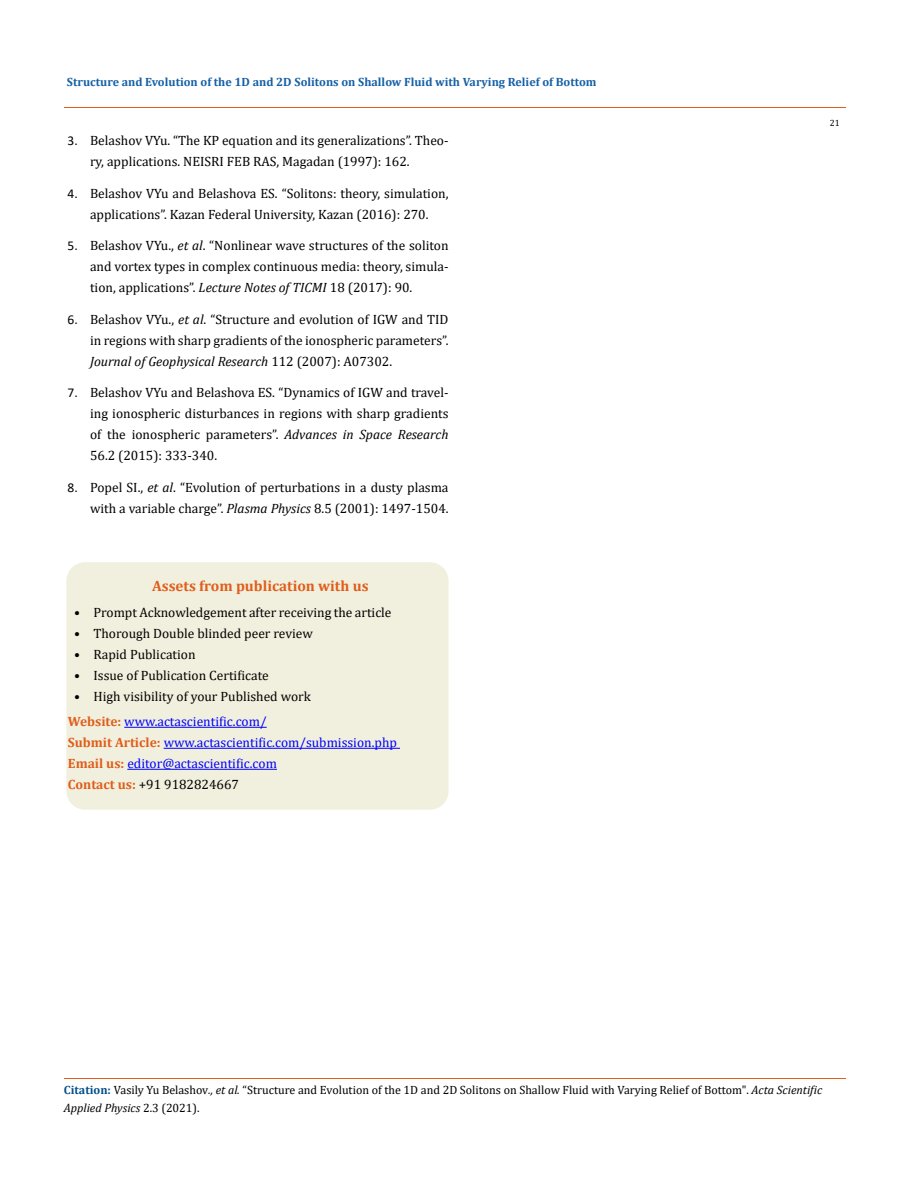
<style>
.page{position:relative;width:917px;height:1188px;background:#fff}
.page>*{position:absolute;margin:0;border:0;box-sizing:border-box;transform-origin:0 0}
.t1{font:700 15px "Cambria";color:#e05d1a}
.t2{font:13.5px/21px "Cambria";color:#000;text-align:justify}
.t3{font:13.5px/21px "Cambria";color:#00f}
.t4{font:12px/18px "Cambria";color:#000}
.t5{font:700 12px "Cambria";color:#1560a6}
.t6{font:9px "Cambria";color:#000}
.s1{font-family:"Calibri"}
.s2{font-style:italic}
.s3{font-weight:700;color:#e05d1a}
.s4{color:#000}
.s5{font-weight:700;color:#035089}
</style>
<div class="page">
<div style="left:67px;top:563px;width:381px;height:246px;background:#f1f0de;border-radius:18px"></div>
<div style="left:66px;top:562px;width:382px;height:248px;border:2px solid #f1f0de;border-radius:18px"></div>
<hr style="left:124px;top:727px;width:143px;height:1px;background:#00f">
<hr style="left:164px;top:748px;width:236px;height:1px;background:#00f">
<hr style="left:127px;top:769px;width:150px;height:1px;background:#00f">
<hr style="left:64px;top:108px;width:781px;height:1px;background:#e05d1a">
<hr style="left:64px;top:1078px;width:781px;height:1px;background:#e05d1a">
<p class="t5" style="left:67px;top:73px;width:531px">Structure and Evolution of the 1D and 2D Solitons on Shallow Fluid with Varying Relief of Bottom</p>
<p class="t2" style="left:90px;top:130px;width:360px;text-indent:-23px"><span class="s1">3.</span> Belashov VYu. “The KP equation and its generalizations”. Theo&shy;ry, applications. NEISRI FEB RAS, Magadan (1997): 162.</p>
<p class="t2" style="left:67px;top:183px;width:382px;text-align:center"><span class="s1">4.</span> Belashov VYu and Belashova ES. “Solitons: theory, simulation, applications”. Kazan Federal University, Kazan (2016): 270.</p>
<p class="t2" style="left:90px;top:235px;width:360px;text-indent:-23px"><span class="s1">5.</span> Belashov VYu., <span class="s2">et al</span>. “Nonlinear wave structures of the soliton and vortex types in complex continuous media: theory, simula&shy;tion, applications”. <span class="s2">Lecture Notes of TICMI</span> 18 (2017): 90.</p>
<p class="t2" style="left:90px;top:309px;width:360px;text-indent:-23px"><span class="s1">6.</span> Belashov VYu., <span class="s2">et al</span>. “Structure and evolution of IGW and TID in regions with sharp gradients of the ionospheric parameters”.<br><span class="s2">Journal of Geophysical Research</span> 112 (2007): A07302.</p>
<p class="t2" style="left:90px;top:382px;width:360px;text-indent:-23px"><span class="s1">7.</span> Belashov VYu and Belashova ES. “Dynamics of IGW and travel&shy;ing ionospheric disturbances in regions with sharp gradients of the ionospheric parameters”. <span class="s2">Advances in Space Research </span>56.2 (2015): 333-340.</p>
<p class="t2" style="left:67px;top:477px;width:382px;text-align:right"><span class="s1">8.</span> Popel SI., <span class="s2">et al</span>. “Evolution of perturbations in a dusty plasma with a variable charge”. <span class="s2">Plasma Physics</span> 8.5 (2001): 1497-1504.</p>
<p class="t1" style="left:152px;top:575px;width:218px">Assets from publication with us</p>
<p class="t2" style="left:74px;top:602px;width:319px">• Prompt Acknowledgement after receiving the article</p>
<p class="t2" style="left:74px;top:623px;width:240px">• Thorough Double blinded peer review</p>
<p class="t2" style="left:74px;top:644px;width:123px">• Rapid Publication</p>
<p class="t2" style="left:74px;top:665px;width:196px">• Issue of Publication Certificate</p>
<p class="t2" style="left:74px;top:686px;width:238px">• High visibility of your Published work</p>
<p class="t3" style="left:68px;top:711px;width:330px"><span class="s3">Website:</span> www.actascientific.com/<br><span class="s3">Submit Article:</span> www.actascientific.com/submission.php <span class="s3">Email us:</span> editor@actascientific.com<br><span class="s3">Contact us:</span> <span class="s4">+91 9182824667</span></p>
<p class="t6" style="left:829px;top:118px;width:11px">21</p>
<p class="t4" style="left:64px;top:1081px;width:759px"><span class="s5">Citation:</span> Vasily Yu Belashov<span class="s2">., et al.</span> “Structure and Evolution of the 1D and 2D Solitons on Shallow Fluid with Varying Relief of Bottom". <span class="s2">Acta Scientific<br>Applied Physics</span> 2.3 (2021).</p>
</div>
